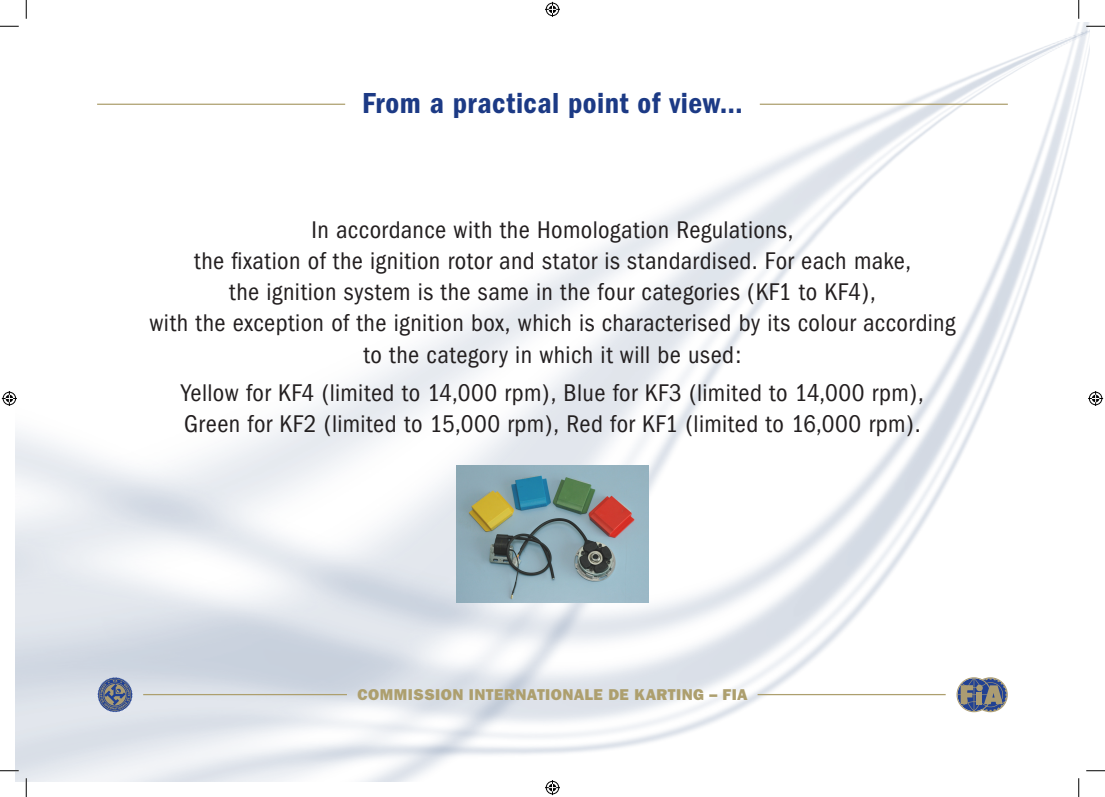
<style>
.page{position:relative;width:1105px;height:797px;background:#fff}
.page>*{position:absolute;margin:0;border:0;box-sizing:border-box;transform-origin:0 0}
.t1{font:600 condensed 30px "Franklin Gothic";letter-spacing:.015em;color:#1c3a85}
.t2{font:condensed 25px/31.2px "Franklin Gothic";letter-spacing:.015em;color:#231f20;text-align:center}
.t3{font:800 15.75px "Franklin Gothic";letter-spacing:.03em;color:#ad9f6e}
</style>
<div class="page">
<img style="left:16px;top:22px;width:1073px;height:759px">
<svg style="left:98px;top:677px;width:35px;height:35px"></svg>
<svg style="left:956px;top:677px;width:52px;height:35px"></svg>
<div style="left:976px;top:684px;width:7px;height:7px;background:#ab9c72;border-radius:50%"></div>
<div style="left:976px;top:692px;width:6px;height:12px;background:#ab9c72"></div>
<hr style="left:143px;top:694px;width:204px;height:1px;background:#ad9f6e">
<hr style="left:758px;top:694px;width:188px;height:1px;background:#ad9f6e">
<hr style="left:97px;top:104px;width:248px;height:1px;background:#ad9f6e">
<hr style="left:760px;top:104px;width:248px;height:1px;background:#ad9f6e">
<img style="left:457px;top:466px;width:191px;height:137px">
<svg style="left:0;top:25px;width:19px;height:2px"></svg>
<svg style="left:1086px;top:25px;width:19px;height:2px"></svg>
<svg style="left:0;top:770px;width:19px;height:1px"></svg>
<svg style="left:1086px;top:770px;width:19px;height:1px"></svg>
<svg style="left:25px;top:0;width:2px;height:19px"></svg>
<svg style="left:25px;top:778px;width:2px;height:19px"></svg>
<svg style="left:1078px;top:0;width:1px;height:19px"></svg>
<svg style="left:1078px;top:778px;width:1px;height:19px"></svg>
<svg style="left:545px;top:2px;width:15px;height:15px"></svg>
<svg style="left:545px;top:780px;width:15px;height:15px"></svg>
<svg style="left:2px;top:391px;width:15px;height:15px"></svg>
<svg style="left:1088px;top:391px;width:15px;height:15px"></svg>
<p class="t1" style="left:362px;top:85px;width:382px">From a practical point of view…</p>
<p class="t2" style="left:149px;top:214px;width:808px">In accordance with the Homologation Regulations,<br>the fixation of the ignition rotor and stator is standardised. For each make,<br>the ignition system is the same in the four categories (KF1 to KF4),<br>with the exception of the ignition box, which is characterised by its colour according to the category in which it will be used:</p>
<p class="t2" style="left:181px;top:377px;width:744px;text-align:left">Yellow for KF4 (limited to 14,000 rpm), Blue for KF3 (limited to 14,000 rpm),<br>Green for KF2 (limited to 15,000 rpm), Red for KF1 (limited to 16,000 rpm).</p>
<p class="t3" style="left:357px;top:685px;width:392px">COMMISSION INTERNATIONALE DE KARTING – FIA</p>
</div>
